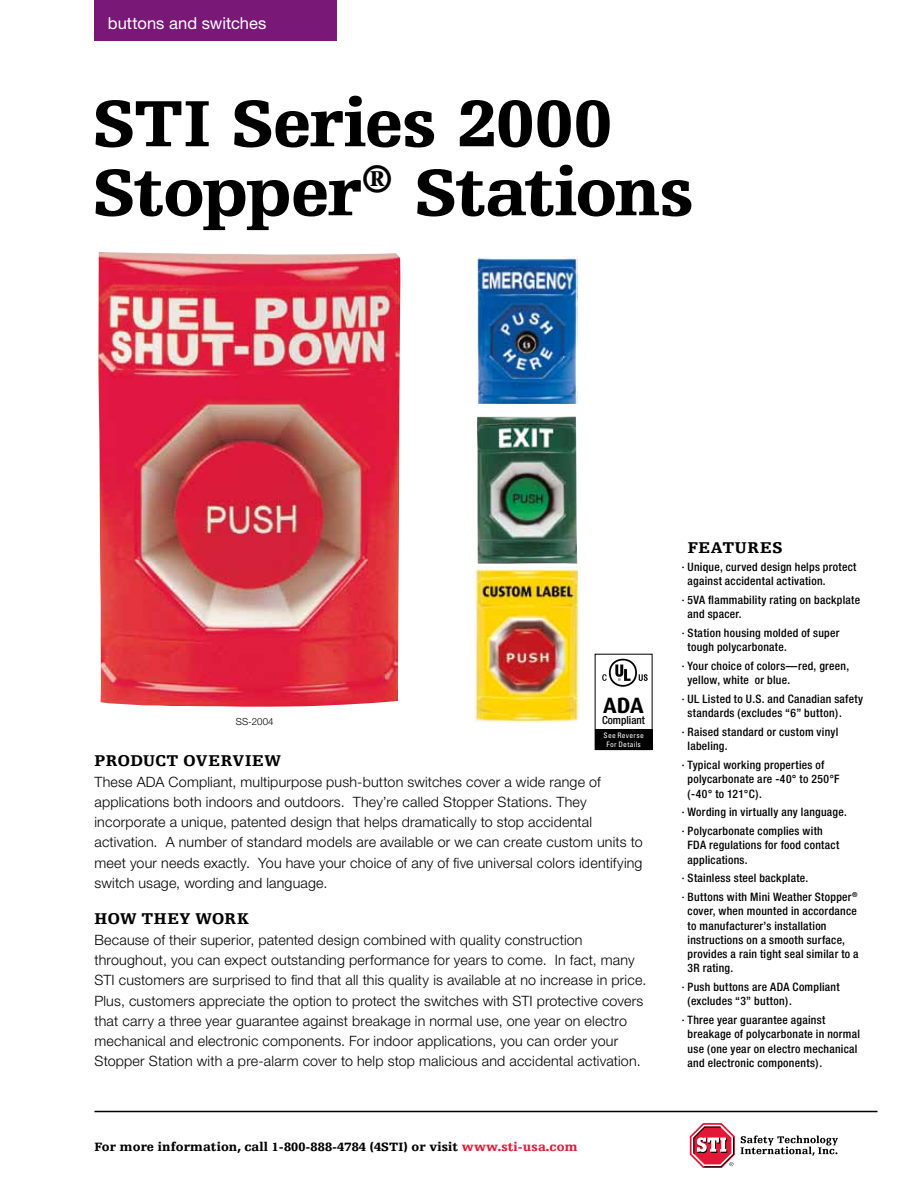
<style>
.page{position:relative;width:918px;height:1188px;background:#fff}
.page>*{position:absolute;margin:0;border:0;box-sizing:border-box;transform-origin:0 0}
.t1{font:900 69px/69px "Egyptienne F";letter-spacing:-.02em;color:#000}
.t2{font:700 22.2px "Dax";color:#000}
.t3{font:900 16.5px "Egyptienne F";letter-spacing:.02em;color:#000}
.t4{font:16.5px "Helvetica Neue";letter-spacing:.005em;color:#fff}
.t5{font:900 16.5px "Egyptienne F";letter-spacing:.04em;color:#000}
.t6{font:300 14.25px/20.2px "Helvetica Neue";letter-spacing:.015em;color:#000}
.t7{font:900 12.75px "Egyptienne F";letter-spacing:.01em;color:#000}
.t8{font:500 condensed 11.7px/14.2px "Helvetica Neue";letter-spacing:.025em;color:#000}
.t9{font:500 condensed 11.1px "Helvetica Neue";color:#000}
.t10{font:300 9.75px "Helvetica Neue";color:#000}
.t11{font:condensed 7.5px/9px "Univers";letter-spacing:.035em;color:#fff;text-align:center}
.s1{color:#e31837}
</style>
<div class="page">
<div style="left:94px;top:0;width:244px;height:40px;background:#7a1878"></div>
<hr style="left:94px;top:1111px;width:784px;height:1px;background:#000">
<svg style="left:741px;top:1136px;width:97px;height:20px"></svg>
<svg style="left:690px;top:1123px;width:45px;height:45px"></svg>
<div style="left:595px;top:729px;width:57px;height:21px;background:#000"></div>
<img style="left:477px;top:257px;width:101px;height:146px">
<img style="left:98px;top:252px;width:302px;height:455px">
<img style="left:477px;top:417px;width:100px;height:147px">
<img style="left:475px;top:567px;width:104px;height:156px">
<svg style="left:602px;top:659px;width:46px;height:28px"></svg>
<div style="left:595px;top:654px;width:57px;height:96px;border:1px solid #000"></div>
<p class="t4" style="left:108px;top:13px;width:160px">buttons and switches</p>
<h1 class="t1" style="left:93px;top:90px;width:602px">STI Series 2000<br>Stopper<sup>®</sup> Stations</h1>
<p class="t10" style="left:236px;top:716px;width:39px">SS-2004</p>
<h2 class="t2" style="left:603px;top:693px;width:42px">ADA</h2>
<p class="t9" style="left:602px;top:713px;width:44px">Compliant</p>
<p class="t11" style="left:604px;top:730px;width:42px">See Reverse<br>For Details</p>
<p class="t3" style="left:94px;top:751px;width:188px">PRODUCT OVERVIEW</p>
<p class="t6" style="left:94px;top:771px;width:550px">These ADA Compliant, multipurpose push-button switches cover a wide range of applications both indoors and outdoors. They’re called Stopper Stations. They incorporate a unique, patented design that helps dramatically to stop accidental activation. A number of standard models are available or we can create custom units to meet your needs exactly. You have your choice of any of five universal colors identifying switch usage, wording and language.</p>
<p class="t3" style="left:94px;top:909px;width:155px">HOW THEY WORK</p>
<p class="t6" style="left:94px;top:930px;width:553px">Because of their superior, patented design combined with quality construction throughout, you can expect outstanding performance for years to come. In fact, many STI customers are surprised to find that all this quality is available at no increase in price.<br>Plus, customers appreciate the option to protect the switches with STI protective covers that carry a three year guarantee against breakage in normal use, one year on electro mechanical and electronic components. For indoor applications, you can order your Stopper Station with a pre-alarm cover to help stop malicious and accidental activation.</p>
<p class="t7" style="left:94px;top:1139px;width:484px">For more information, call 1-800-888-4784 (4STI) or visit <span class="s1">www.sti-usa.com</span></p>
<p class="t5" style="left:688px;top:539px;width:96px">FEATURES</p>
<p class="t8" style="left:688px;top:560px;width:170px;text-indent:-6px">· Unique, curved design helps protect against accidental activation.</p>
<p class="t8" style="left:688px;top:593px;width:174px;text-indent:-6px">· 5VA flammability rating on backplate and spacer.</p>
<p class="t8" style="left:688px;top:626px;width:153px;text-indent:-6px">· Station housing molded of super tough polycarbonate.</p>
<p class="t8" style="left:688px;top:659px;width:163px;text-indent:-6px">· Your choice of colors—red, green, yellow, white or blue.</p>
<p class="t8" style="left:688px;top:692px;width:177px;text-indent:-6px">· UL Listed to U.S. and Canadian safety standards (excludes “6” button).</p>
<p class="t8" style="left:688px;top:725px;width:152px;text-indent:-6px">· Raised standard or custom vinyl labeling.</p>
<p class="t8" style="left:688px;top:758px;width:154px;text-indent:-6px">· Typical working properties of polycarbonate are -40° to 250°F (-40° to 121°C).</p>
<p class="t8" style="left:682px;top:803px;width:167px;line-height:18.8px">· Wording in virtually any language. · Polycarbonate complies with</p>
<p class="t8" style="left:688px;top:838px;width:153px">FDA regulations for food contact applications.</p>
<p class="t8" style="left:682px;top:869px;width:177px;line-height:18.8px">· Stainless steel backplate.<br>· Buttons with Mini Weather Stopper<sup>®</sup></p>
<p class="t8" style="left:688px;top:904px;width:173px">cover, when mounted in accordance to manufacturer’s installation instructions on a smooth surface, provides a rain tight seal similar to a<br>3R rating.</p>
<p class="t8" style="left:688px;top:980px;width:154px;text-indent:-6px">· Push buttons are ADA Compliant (excludes “3” button).</p>
<p class="t8" style="left:688px;top:1013px;width:174px;text-indent:-6px">· Three year guarantee against breakage of polycarbonate in normal use (one year on electro mechanical and electronic components).</p>
</div>
